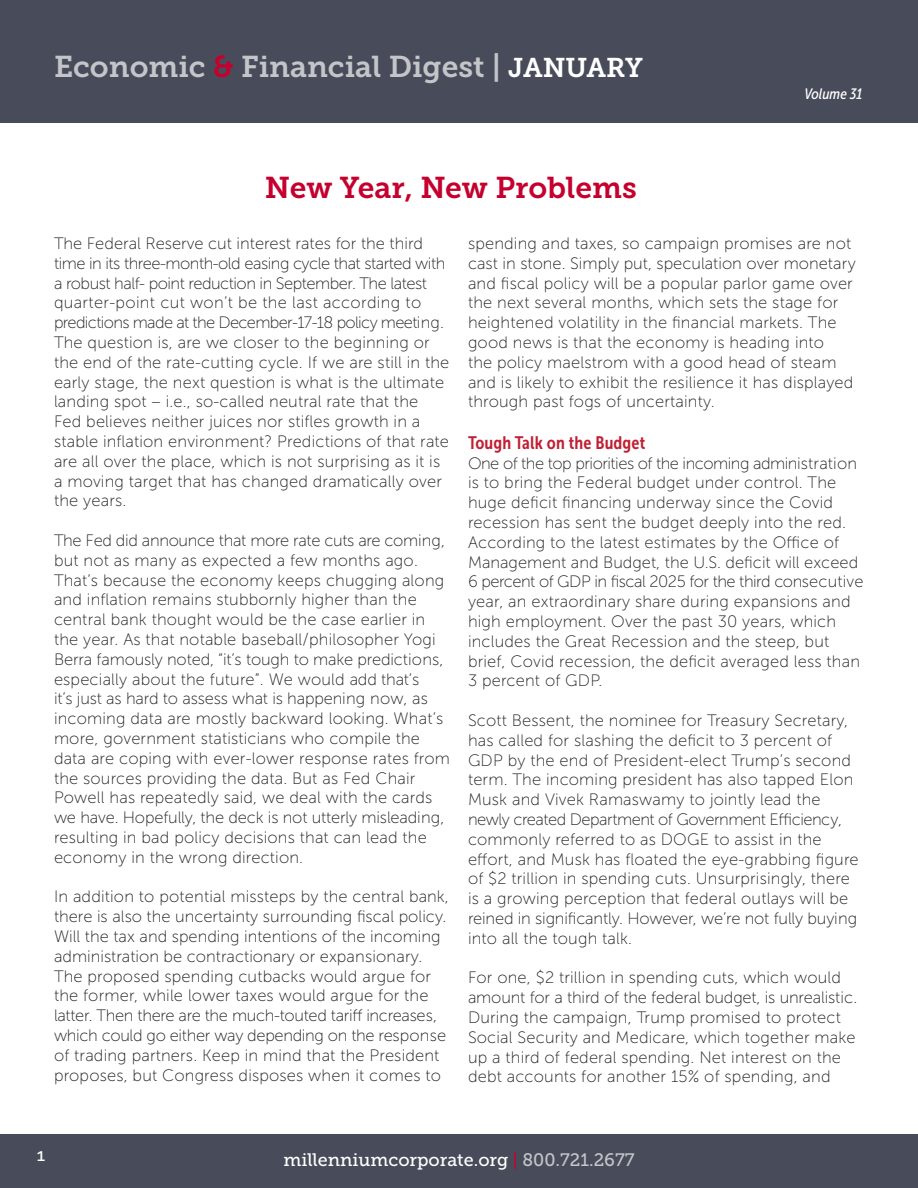
<style>
.page{position:relative;width:918px;height:1188px;background:#fff}
.page>*{position:absolute;margin:0;border:0;box-sizing:border-box;transform-origin:0 0}
.t1{font:30px "Museo Slab 700";color:#c4c5c9}
.t2{font:30px "Museo Slab 700";color:#c5002e}
.t3{font:18px "Museo Slab 500";color:#fff}
.t4{font:18px "Museo Sans Cond 700";letter-spacing:.01em;color:#c11f33}
.t5{font:16.5px/19.8px "Museo Sans 100";letter-spacing:.01em;color:#231f20}
.t6{font:italic 15px "Museo Sans Cond 500";color:#fff}
.s1{color:#c5002e}
.s2{font-size:27px;color:#fff}
.s3{color:#c4c5c9}
</style>
<div class="page">
<div style="left:0;top:0;width:918px;height:122px;background:#484c5a"></div>
<div style="left:0;top:1134px;width:918px;height:54px;background:#484c5a"></div>
<p class="t1" style="left:54px;top:49px;width:590px">Economic <span class="s1">&amp;</span> Financial Digest | <span class="s2">JANUARY</span></p>
<p class="t6" style="left:804px;top:86px;width:60px">Volume 31</p>
<p class="t2" style="left:265px;top:170px;width:373px">New Year, New Problems</p>
<p class="t5" style="left:54px;top:234px;width:397px">The Federal Reserve cut interest rates for the third time in its three-month-old easing cycle that started with a robust half- point reduction in September. The latest quarter-point cut won’t be the last according to predictions made at the December-17-18 policy meeting.<br>The question is, are we closer to the beginning or the end of the rate-cutting cycle. If we are still in the early stage, the next question is what is the ultimate landing spot – i.e., so-called neutral rate that the Fed believes neither juices nor stifles growth in a stable inflation environment? Predictions of that rate are all over the place, which is not surprising as it is a moving target that has changed dramatically over the years.</p>
<p class="t5" style="left:54px;top:531px;width:398px">The Fed did announce that more rate cuts are coming, but not as many as expected a few months ago.<br>That’s because the economy keeps chugging along and inflation remains stubbornly higher than the central bank thought would be the case earlier in the year. As that notable baseball/philosopher Yogi Berra famously noted, “it’s tough to make predictions, especially about the future”. We would add that’s<br>it’s just as hard to assess what is happening now, as incoming data are mostly backward looking. What’s more, government statisticians who compile the data are coping with ever-lower response rates from the sources providing the data. But as Fed Chair Powell has repeatedly said, we deal with the cards we have. Hopefully, the deck is not utterly misleading, resulting in bad policy decisions that can lead the economy in the wrong direction.</p>
<p class="t5" style="left:54px;top:887px;width:396px">In addition to potential missteps by the central bank, there is also the uncertainty surrounding fiscal policy.<br>Will the tax and spending intentions of the incoming administration be contractionary or expansionary.<br>The proposed spending cutbacks would argue for the former, while lower taxes would argue for the latter. Then there are the much-touted tariff increases, which could go either way depending on the response of trading partners. Keep in mind that the President proposes, but Congress disposes when it comes to</p>
<p class="t5" style="left:468px;top:234px;width:389px">spending and taxes, so campaign promises are not cast in stone. Simply put, speculation over monetary and fiscal policy will be a popular parlor game over the next several months, which sets the stage for heightened volatility in the financial markets. The good news is that the economy is heading into<br>the policy maelstrom with a good head of steam and is likely to exhibit the resilience it has displayed through past fogs of uncertainty.</p>
<p class="t4" style="left:468px;top:433px;width:179px">Tough Talk on the Budget</p>
<p class="t5" style="left:468px;top:453px;width:397px">One of the top priorities of the incoming administration is to bring the Federal budget under control. The huge deficit financing underway since the Covid recession has sent the budget deeply into the red.<br>According to the latest estimates by the Office of Management and Budget, the U.S. deficit will exceed 6 percent of GDP in fiscal 2025 for the third consecutive year, an extraordinary share during expansions and high employment. Over the past 30 years, which includes the Great Recession and the steep, but brief, Covid recession, the deficit averaged less than 3 percent of GDP.</p>
<p class="t5" style="left:468px;top:711px;width:392px">Scott Bessent, the nominee for Treasury Secretary, has called for slashing the deficit to 3 percent of GDP by the end of President-elect Trump’s second term. The incoming president has also tapped Elon Musk and Vivek Ramaswamy to jointly lead the newly created Department of Government Efficiency, commonly referred to as DOGE to assist in the effort, and Musk has floated the eye-grabbing figure of $2 trillion in spending cuts. Unsurprisingly, there is a growing perception that federal outlays will be reined in significantly. However, we’re not fully buying into all the tough talk.</p>
<p class="t5" style="left:468px;top:968px;width:391px">For one, $2 trillion in spending cuts, which would amount for a third of the federal budget, is unrealistic.<br>During the campaign, Trump promised to protect Social Security and Medicare, which together make up a third of federal spending. Net interest on the debt accounts for another 15% of spending, and</p>
<p class="t3" style="left:36px;top:1145px;width:12px">1</p>
<p class="t3" style="left:283px;top:1150px;width:353px">millenniumcorporate.org <span class="s1">|</span> <span class="s3">800.721.2677</span></p>
</div>
